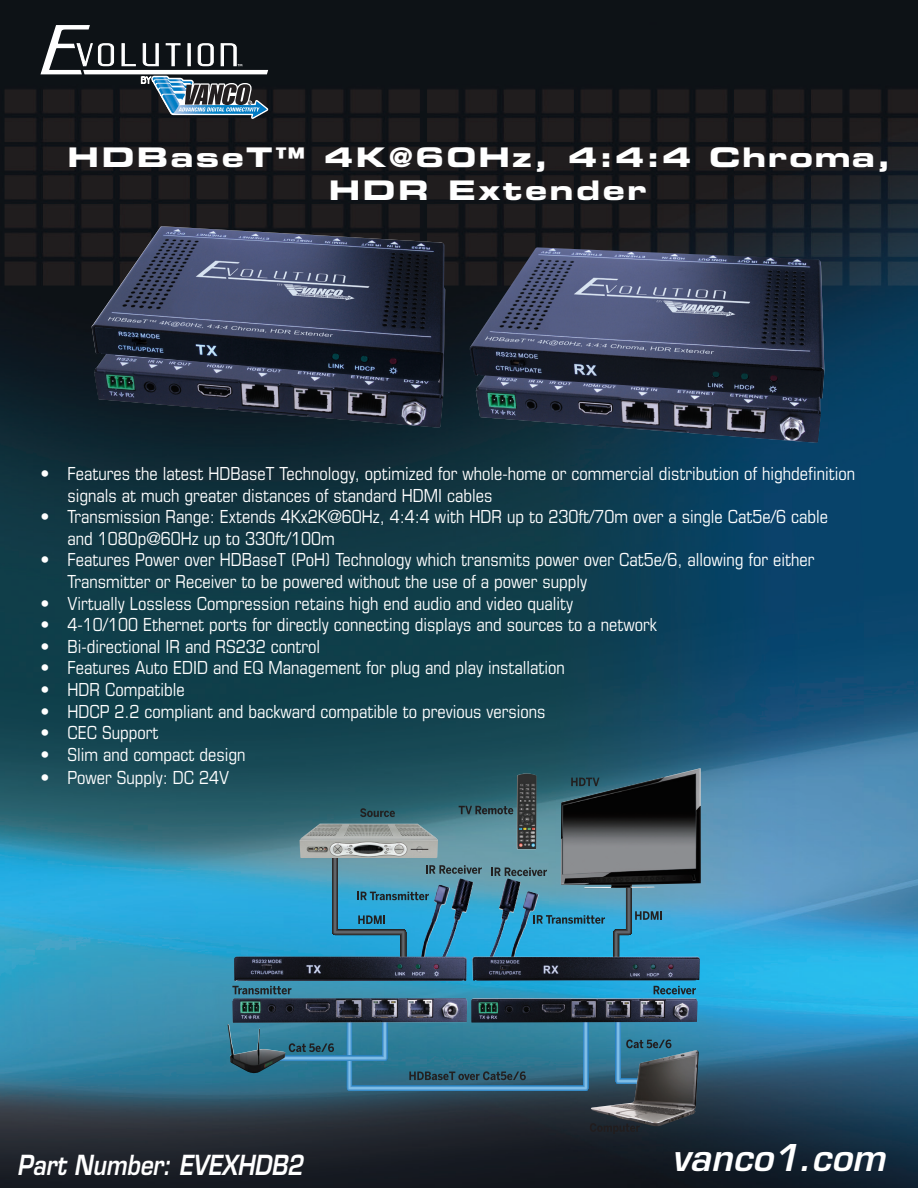
<style>
.page{position:relative;width:918px;height:1188px;background:#fff}
.page>*{position:absolute;margin:0;border:0;box-sizing:border-box;transform-origin:0 0}
.t1{font:italic 600 36px "Eurostile LT Std";color:#fff}
.t2{font:27px "Eurostile LT Std Bold Ex 2";letter-spacing:.08em;color:#fff;scale:1.1 1}
.t3{font:italic 600 27px "Eurostile LT Std";color:#fff;scale:.83 1}
.t4{font:condensed 18px/21.6px "Eurostile LT Std";color:#fff}
</style>
<div class="page">
<img style="left:0;top:0;width:918px;height:1188px">
<svg style="left:40px;top:25px;width:228px;height:101px"></svg>
<img style="left:94px;top:271px;width:351px;height:157px">
<img style="left:92px;top:226px;width:352px;height:157px">
<img style="left:476px;top:399px;width:345px;height:44px">
<img style="left:470px;top:247px;width:354px;height:152px">
<svg style="left:232px;top:986px;width:59px;height:8px"></svg>
<svg style="left:654px;top:986px;width:42px;height:8px"></svg>
<svg style="left:360px;top:808px;width:35px;height:9px"></svg>
<svg style="left:611px;top:888px;width:51px;height:69px"></svg>
<img style="left:561px;top:768px;width:140px;height:120px">
<img style="left:300px;top:824px;width:138px;height:34px">
<svg style="left:491px;top:867px;width:56px;height:9px"></svg>
<img style="left:489px;top:878px;width:32px;height:79px">
<img style="left:234px;top:957px;width:233px;height:24px">
<svg style="left:265px;top:1011px;width:326px;height:83px"></svg>
<img style="left:232px;top:998px;width:235px;height:25px">
<img style="left:227px;top:1024px;width:59px;height:50px">
<svg style="left:590px;top:1123px;width:50px;height:11px"></svg>
<svg style="left:459px;top:806px;width:54px;height:8px"></svg>
<img style="left:517px;top:773px;width:20px;height:76px">
<svg style="left:539px;top:915px;width:66px;height:9px"></svg>
<img style="left:509px;top:891px;width:30px;height:66px">
<img style="left:472px;top:957px;width:228px;height:24px">
<svg style="left:613px;top:1023px;width:58px;height:27px"></svg>
<img style="left:471px;top:998px;width:227px;height:25px">
<img style="left:591px;top:1050px;width:108px;height:77px">
<svg style="left:329px;top:852px;width:153px;height:116px"></svg>
<p class="t2" style="left:68px;top:138px;width:750px">HDBaseT™ 4K@60Hz, 4:4:4 Chroma,</p>
<p class="t2" style="left:329px;top:171px;width:291px">HDR Extender</p>
<p class="t4" style="left:67px;top:463px;width:789px;text-indent:-27px">• Features the latest HDBaseT Technology, optimized for whole-home or commercial distribution of highdefinition signals at much greater distances of standard HDMI cables</p>
<p class="t4" style="left:67px;top:506px;width:762px;text-indent:-27px">• Transmission Range: Extends 4Kx2K@60Hz, 4:4:4 with HDR up to 230ft/70m over a single Cat5e/6 cable and 1080p@60Hz up to 330ft/100m</p>
<p class="t4" style="left:67px;top:549px;width:749px;text-indent:-27px">• Features Power over HDBaseT (PoH) Technology which transmits power over Cat5e/6, allowing for either<br>Transmitter or Receiver to be powered without the use of a power supply</p>
<p class="t4" style="left:40px;top:592px;width:534px">• Virtually Lossless Compression retains high end audio and video quality</p>
<p class="t4" style="left:40px;top:614px;width:618px">• 4-10/100 Ethernet ports for directly connecting displays and sources to a network</p>
<p class="t4" style="left:40px;top:635px;width:281px">• Bi-directional IR and RS232 control</p>
<p class="t4" style="left:40px;top:657px;width:526px">• Features Auto EDID and EQ Management for plug and play installation</p>
<p class="t4" style="left:40px;top:679px;width:146px">• HDR Compatible</p>
<p class="t4" style="left:40px;top:700px;width:507px">• HDCP 2.2 compliant and backward compatible to previous versions</p>
<p class="t4" style="left:40px;top:722px;width:119px">• CEC Support</p>
<p class="t4" style="left:40px;top:743px;width:206px">• Slim and compact design</p>
<p class="t4" style="left:40px;top:767px;width:190px">• Power Supply: DC 24V</p>
<p class="t3" style="left:17px;top:1148px;width:346px">Part Number: EVEXHDB2</p>
<p class="t1" style="left:672px;top:1135px;width:215px">vanco1.com</p>
</div>
